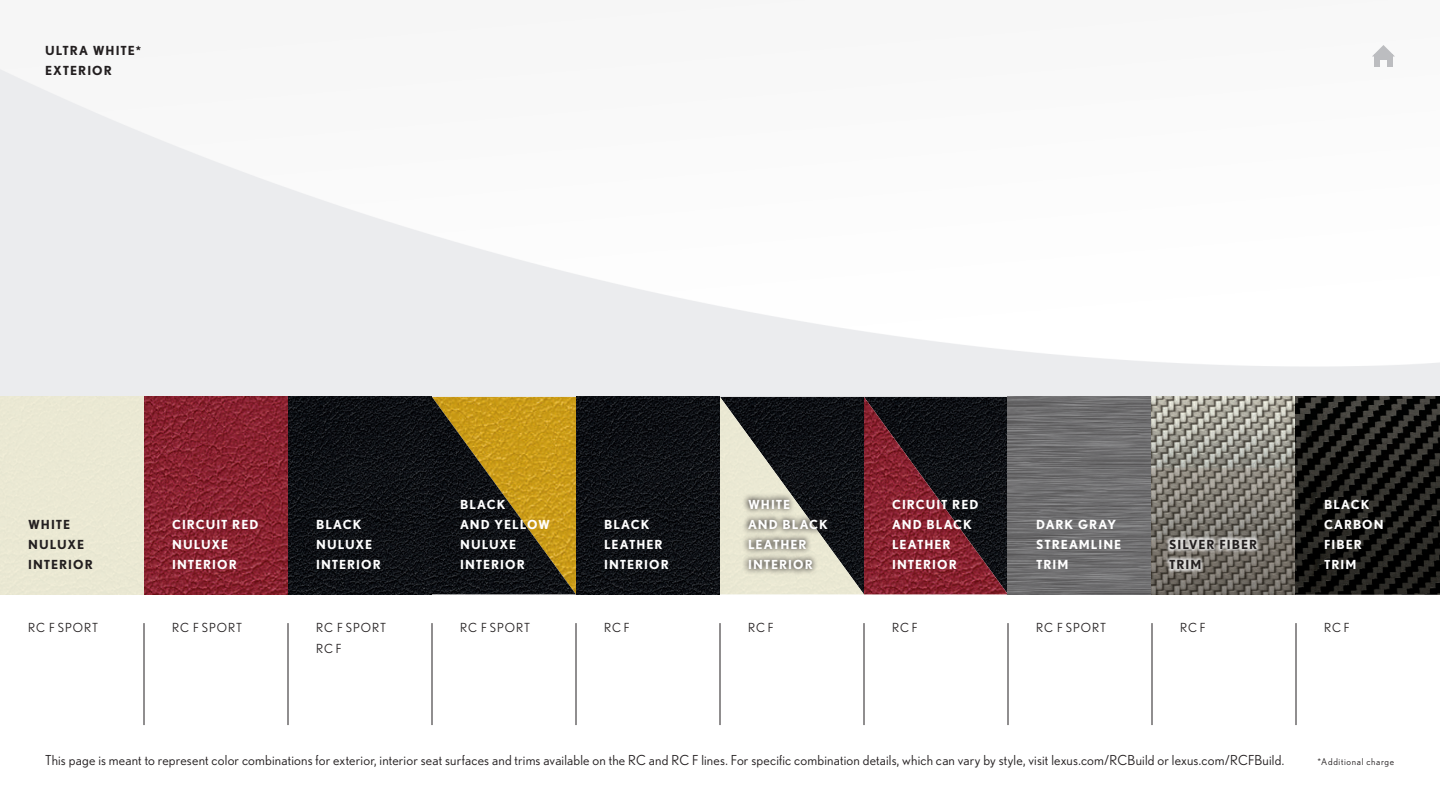
<style>
.page{position:relative;width:1440px;height:810px;background:#fff}
.page>*{position:absolute;margin:0;border:0;box-sizing:border-box;transform-origin:0 0}
.t1{font:13.75px "Nobel";letter-spacing:.015em;color:#231f20}
.t2{font:700 12.5px/20px "Nobel";letter-spacing:.08em;color:#fff}
.t3{font:12.5px "Nobel";letter-spacing:.075em;color:#231f20}
.t4{font:700 12.5px/20px "Nobel";letter-spacing:.08em;color:#231f20}
.t5{font:9.38px "Nobel";letter-spacing:.075em;color:#231f20}
</style>
<div class="page">
<img style="left:0;top:56px;width:1440px;height:538px">
<img style="left:720px;top:397px;width:288px;height:197px">
<div style="left:742px;top:493px;width:92px;height:84px;background:#231f20;opacity:.9"></div>
<hr style="left:1152px;top:623px;width:1px;height:102px;background:#231f20">
<hr style="left:1296px;top:623px;width:1px;height:102px;background:#231f20">
<hr style="left:1008px;top:623px;width:1px;height:102px;background:#231f20">
<hr style="left:864px;top:623px;width:1px;height:102px;background:#231f20">
<hr style="left:720px;top:623px;width:1px;height:102px;background:#231f20">
<hr style="left:576px;top:623px;width:1px;height:102px;background:#231f20">
<hr style="left:432px;top:623px;width:1px;height:102px;background:#231f20">
<hr style="left:288px;top:623px;width:1px;height:102px;background:#231f20">
<hr style="left:144px;top:623px;width:1px;height:102px;background:#231f20">
<svg style="left:1372px;top:45px;width:23px;height:11px"></svg>
<div style="left:1374px;top:54px;width:6px;height:12px;background:#bcbdc0"></div>
<div style="left:1387px;top:54px;width:6px;height:12px;background:#bcbdc0"></div>
<div style="left:1379px;top:54px;width:11px;height:6px;background:#bcbdc0"></div>
<div style="left:1165px;top:535px;width:96px;height:38px;background:#fff;opacity:.75"></div>
<p class="t4" style="left:45px;top:40px;width:98px">ULTRA WHITE*<br>EXTERIOR</p>
<p class="t4" style="left:28px;top:514px;width:66px">WHITE<br>NULUXE<br>INTERIOR</p>
<p class="t2" style="left:172px;top:514px;width:88px">CIRCUIT RED<br>NULUXE<br>INTERIOR</p>
<p class="t2" style="left:316px;top:514px;width:66px">BLACK<br>NULUXE<br>INTERIOR</p>
<p class="t2" style="left:460px;top:494px;width:91px">BLACK<br>AND YELLOW<br>NULUXE<br>INTERIOR</p>
<p class="t2" style="left:604px;top:514px;width:66px">BLACK<br>LEATHER<br>INTERIOR</p>
<p class="t2" style="left:748px;top:494px;width:81px">WHITE<br>AND BLACK<br>LEATHER<br>INTERIOR</p>
<p class="t2" style="left:892px;top:494px;width:88px">CIRCUIT RED<br>AND BLACK<br>LEATHER<br>INTERIOR</p>
<p class="t2" style="left:1036px;top:514px;width:87px">DARK GRAY<br>STREAMLINE<br>TRIM</p>
<p class="t4" style="left:1169px;top:534px;width:90px">SILVER FIBER<br>TRIM</p>
<p class="t2" style="left:1324px;top:494px;width:61px">BLACK<br>CARBON<br>FIBER<br>TRIM</p>
<p class="t3" style="left:28px;top:621px;width:71px">RC F SPORT</p>
<p class="t3" style="left:172px;top:621px;width:71px">RC F SPORT</p>
<p class="t3" style="left:316px;top:621px;width:71px">RC F SPORT</p>
<p class="t3" style="left:460px;top:621px;width:71px">RC F SPORT</p>
<p class="t3" style="left:604px;top:621px;width:27px">RCF</p>
<p class="t3" style="left:748px;top:621px;width:27px">RCF</p>
<p class="t3" style="left:892px;top:621px;width:27px">RCF</p>
<p class="t3" style="left:1036px;top:621px;width:71px">RC F SPORT</p>
<p class="t3" style="left:1180px;top:621px;width:27px">RCF</p>
<p class="t3" style="left:1324px;top:621px;width:27px">RCF</p>
<p class="t3" style="left:316px;top:642px;width:27px">RCF</p>
<p class="t1" style="left:45px;top:752px;width:1241px">This page is meant to represent color combinations for exterior, interior seat surfaces and trims available on the RC and RC F lines. For specific combination details, which can vary by style, visit lexus.com/RCBuild or lexus.com/RCFBuild.</p>
<p class="t5" style="left:1318px;top:756px;width:78px">*Additional charge</p>
</div>
